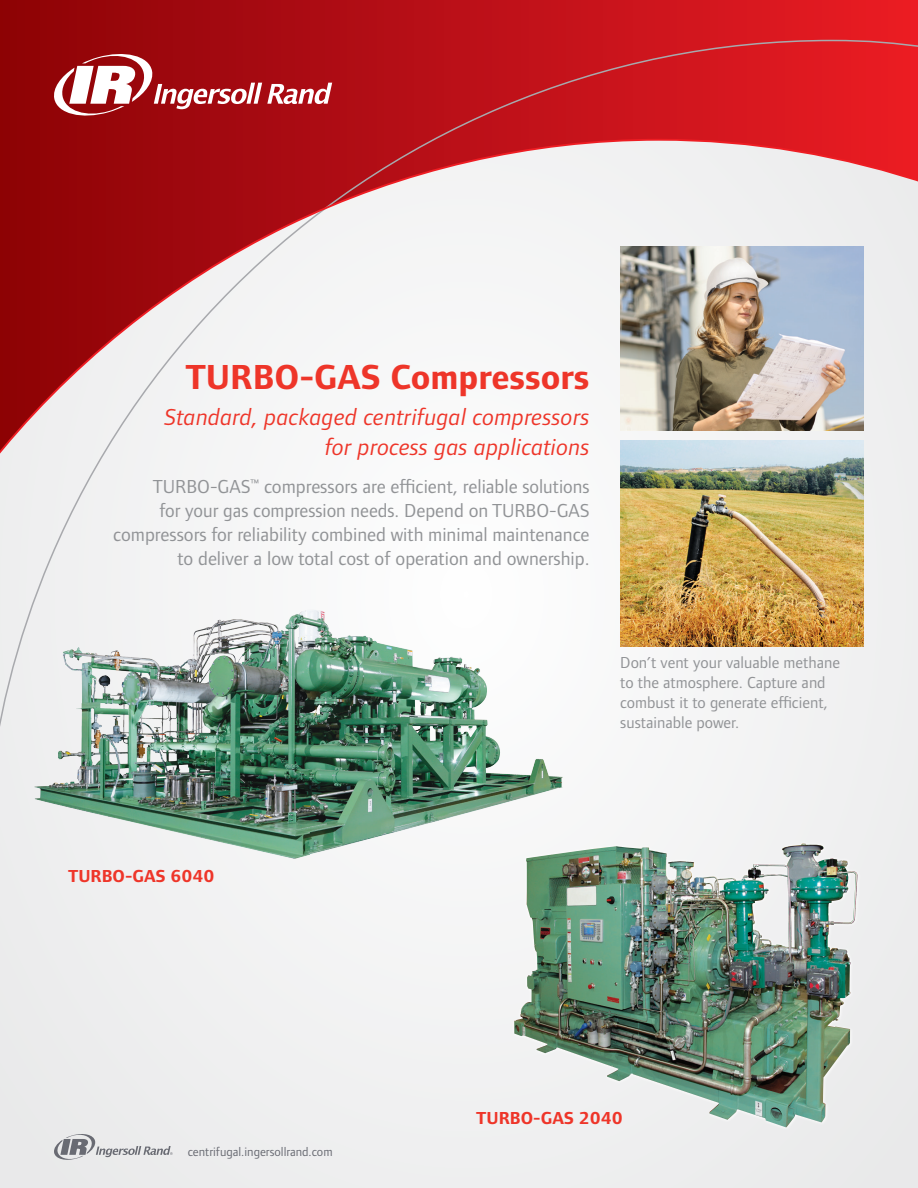
<style>
.page{position:relative;width:918px;height:1188px;background:#efeff0}
.page>*{position:absolute;margin:0;border:0;box-sizing:border-box;transform-origin:0 0}
.Main_Title{font:700 36px "Foundry Form Sans";color:#ee3529}
.Main_Title-2{font:italic 24px/30px "Foundry Form Sans";letter-spacing:.01em;color:#ee3529;text-align:right}
.Body{font:19.5px/24px "Foundry Form Sans";color:#919396;text-align:right}
.t1{font:700 18px "Foundry Form Sans";color:#ee3529}
.t2{font:16.5px/19.8px "Foundry Form Sans";color:#919396}
.t3{font:12.75px "Foundry Form Sans";color:#696b73}
</style>
<div class="page">
<img style="left:514px;top:843px;width:344px;height:285px">
<img style="left:521px;top:844px;width:281px;height:165px">
<img style="left:89px;top:812px;width:475px;height:49px">
<svg style="left:54px;top:1134px;width:119px;height:26px"></svg>
<svg style="left:0;top:0;width:918px;height:39px"></svg>
<img style="left:0;top:39px;width:918px;height:773px">
<svg style="left:0;top:138px;width:918px;height:332px"></svg>
<svg style="left:54px;top:54px;width:278px;height:62px"></svg>
<p class="Main_Title" style="left:185px;top:355px;width:406px">TURBO-GAS Compressors</p>
<p class="Main_Title-2" style="left:165px;top:403px;width:426px">Standard, packaged centrifugal compressors for process gas applications</p>
<p class="Body" style="left:113px;top:475px;width:478px">TURBO-GAS<sup>™</sup> compressors are efficient, reliable solutions<br>for your gas compression needs. Depend on TURBO-GAS compressors for reliability combined with minimal maintenance to deliver a low total cost of operation and ownership.</p>
<p class="t2" style="left:620px;top:653px;width:221px">Don’t vent your valuable methane to the atmosphere. Capture and combust it to generate efficient, sustainable power.</p>
<p class="t1" style="left:68px;top:865px;width:148px">TURBO-GAS 6040</p>
<p class="t3" style="left:188px;top:1144px;width:146px">centrifugal.ingersollrand.com</p>
<p class="t1" style="left:476px;top:1107px;width:148px">TURBO-GAS 2040</p>
</div>
